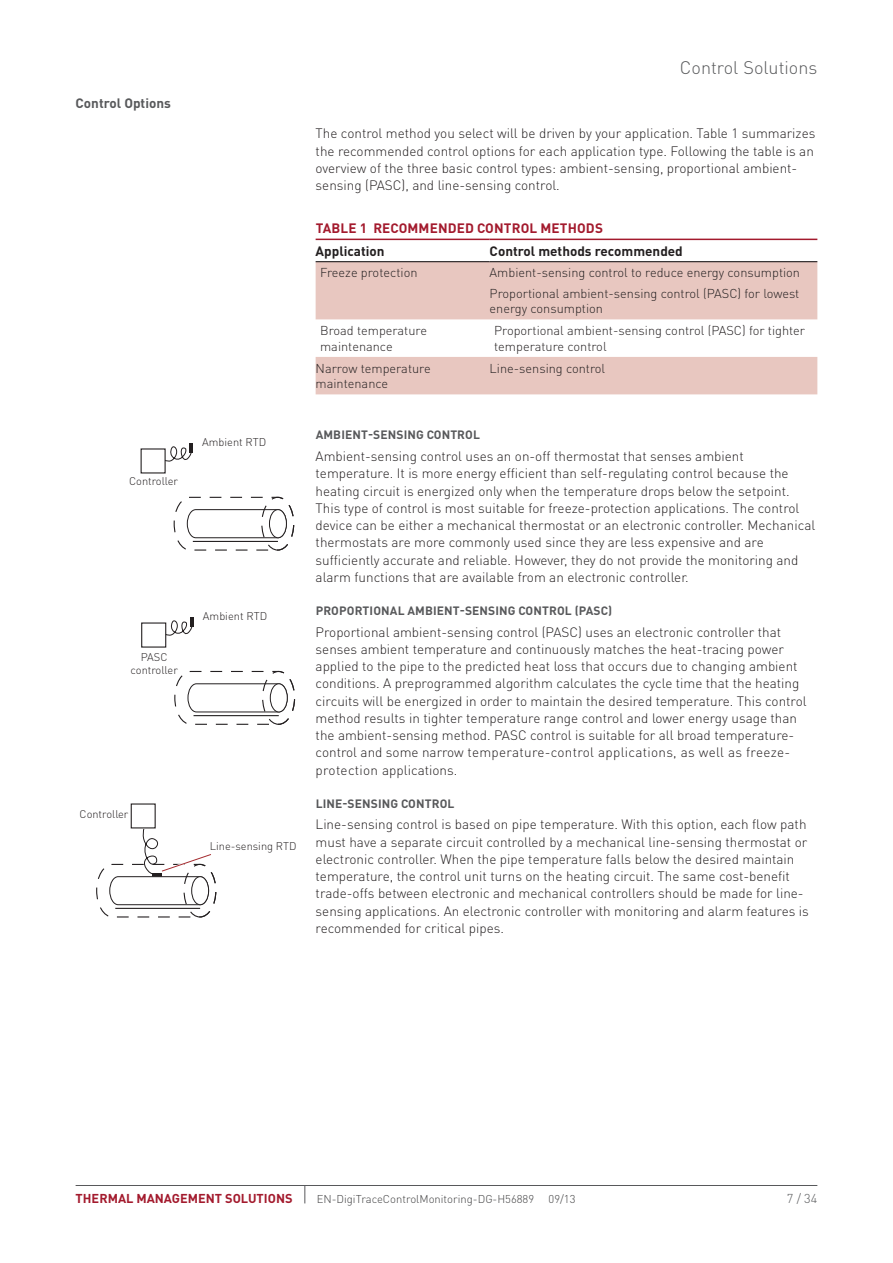
<style>
.page{position:relative;width:893px;height:1263px;background:#fff}
.page>*{position:absolute;margin:0;border:0;box-sizing:border-box;transform-origin:0 0}
.t1{font:300 18px "DIN Pro";color:#58595b}
.t2{font:300 13.5px/17.2px "DIN Pro";color:#231f20}
.t3{font:700 13.5px "DIN Pro";color:#231f20}
.t4{font:700 13.5px "DIN Pro";letter-spacing:.01em;color:#a31a2d}
.t5{font:700 13.5px "DIN Pro";color:#58595b}
.t6{font:300 12.75px/15.8px "DIN Pro";color:#231f20}
.t7{font:700 12.75px "DIN Pro";color:#a31a2d}
.t8{font:300 12.75px "DIN Pro";color:#58595b}
.t9{font:700 12px "DIN Pro";letter-spacing:.01em;color:#58595b}
.t10{font:300 11.25px "DIN Pro";color:#414142}
.t11{font:300 11.1px/12.6px "DIN Pro";color:#231f20;text-align:center}
.t12{font:300 10.95px "DIN Pro";color:#231f20}
</style>
<div class="page">
<hr style="left:76px;top:1185px;width:741px;height:1px;background:#58595b">
<svg style="left:304px;top:1186px;width:1px;height:17px"></svg>
<svg style="left:316px;top:262px;width:501px;height:132px;fill:#e8c7c0"></svg>
<hr style="left:316px;top:261px;width:174px;height:1px;background:#231f20">
<hr style="left:490px;top:261px;width:327px;height:1px;background:#231f20">
<hr style="left:316px;top:239px;width:174px;height:1px;background:#a31a2d">
<hr style="left:490px;top:239px;width:327px;height:1px;background:#a31a2d">
<svg style="left:166px;top:443px;width:27px;height:19px"></svg>
<svg style="left:173px;top:496px;width:122px;height:55px"></svg>
<div style="left:261px;top:497px;width:33px;height:54px;border:1px dashed #231f20;border-radius:50%"></div>
<svg style="left:190px;top:617px;width:4px;height:9px"></svg>
<svg style="left:166px;top:618px;width:27px;height:20px"></svg>
<div style="left:141px;top:622px;width:25px;height:26px;border:1px solid #231f20"></div>
<svg style="left:174px;top:670px;width:122px;height:55px"></svg>
<div style="left:262px;top:671px;width:33px;height:54px;border:1px dashed #231f20;border-radius:50%"></div>
<svg style="left:96px;top:828px;width:121px;height:90px"></svg>
<p class="t5" style="left:76px;top:93px;width:97px">CONTROL OPTIONS</p>
<p class="t11" style="left:129px;top:474px;width:51px">Controller</p>
<p class="t11" style="left:131px;top:650px;width:49px">PASC controller</p>
<p class="t12" style="left:80px;top:807px;width:50px">Controller</p>
<h1 class="t1" style="left:680px;top:55px;width:139px">Control Solutions</h1>
<p class="t11" style="left:202px;top:435px;width:66px">Ambient RTD</p>
<p class="t11" style="left:203px;top:609px;width:66px">Ambient RTD</p>
<p class="t12" style="left:210px;top:838px;width:88px">Line-sensing RTD</p>
<p class="t2" style="left:316px;top:124px;width:501px">The control method you select will be driven by your application. Table 1 summarizes the recommended control options for each application type. Following the table is an overview of the three basic control types: ambient-sensing, proportional ambient&shy;sensing (PASC), and line-sensing control.</p>
<p class="t4" style="left:316px;top:219px;width:9px">TABLE</p>
<p class="t4" style="left:360px;top:219px;width:24px">1 RECOMME</p>
<p class="t4" style="left:438px;top:219px;width:165px">NDED CONTROL METHODS</p>
<p class="t3" style="left:316px;top:242px;width:70px">APPLICATION</p>
<p class="t3" style="left:490px;top:242px;width:195px">CONTROL METHODS RECOMMENDED</p>
<p class="t6" style="left:320px;top:264px;width:99px">Freeze protection</p>
<p class="t6" style="left:490px;top:262px;width:312px;line-height:20.2px">Ambient-sensing control to reduce energy consumption<br>Proportional ambient-sensing control (PASC) for lowest</p>
<p class="t6" style="left:490px;top:300px;width:115px">energy consumption</p>
<p class="t6" style="left:320px;top:322px;width:108px">Broad temperature maintenance</p>
<p class="t6" style="left:494px;top:322px;width:312px">Proportional ambient-sensing control (PASC) for tighter temperature control</p>
<p class="t6" style="left:316px;top:360px;width:117px">Narrow temperature maintenance</p>
<p class="t6" style="left:490px;top:360px;width:117px">Line-sensing control</p>
<p class="t9" style="left:316px;top:427px;width:16px">AMBIE</p>
<p class="t9" style="left:352px;top:427px;width:121px">NT-SENSI NG CONTROL</p>
<p class="t2" style="left:316px;top:447px;width:501px">Ambient-sensing control uses an on-off thermostat that senses ambient temperature. It is more energy efficient than self-regulating control because the heating circuit is energized only when the temperature drops below the setpoint.<br>This type of control is most suitable for freeze-protection applications. The control device can be either a mechanical thermostat or an electronic controller. Mechanical thermostats are more commonly used since they are less expensive and are sufficiently accurate and reliable. However, they do not provide the monitoring and alarm functions that are available from an electronic controller.</p>
<p class="t9" style="left:316px;top:602px;width:24px">PROPO</p>
<p class="t9" style="left:355px;top:602px;width:69px">RTIO NAL AMBIE</p>
<p class="t9" style="left:444px;top:602px;width:170px">NT-SENSI NG CONTROL (PASC)</p>
<p class="t2" style="left:316px;top:623px;width:493px">Proportional ambient-sensing control (PASC) uses an electronic controller that senses ambient temperature and continuously matches the heat-tracing power applied to the pipe to the predicted heat loss that occurs due to changing ambient conditions. A preprogrammed algorithm calculates the cycle time that the heating circuits will be energized in order to maintain the desired temperature. This control method results in tighter temperature range control and lower energy usage than the ambient-sensing method. PASC control is suitable for all broad temperature&shy;control and some narrow temperature-control applications, as well as freeze&shy;protection applications.</p>
<p class="t9" style="left:316px;top:795px;width:132px">LI NE-SENSI NG CONTROL</p>
<p class="t2" style="left:316px;top:815px;width:495px">Line-sensing control is based on pipe temperature. With this option, each flow path must have a separate circuit controlled by a mechanical line-sensing thermostat or electronic controller. When the pipe temperature falls below the desired maintain temperature, the control unit turns on the heating circuit. The same cost-benefit trade-offs between electronic and mechanical controllers should be made for line&shy;sensing applications. An electronic controller with monitoring and alarm features is recommended for critical pipes.</p>
<p class="t7" style="left:76px;top:1190px;width:218px">THERMAL MANAGEMENT SOLUTIONS</p>
<p class="t10" style="left:317px;top:1191px;width:219px">EN-DigiTraceControlMonitoring-DG-H56889</p>
<p class="t10" style="left:549px;top:1191px;width:28px">09/13</p>
<p class="t8" style="left:787px;top:1190px;width:32px">7 / 34</p>
</div>
